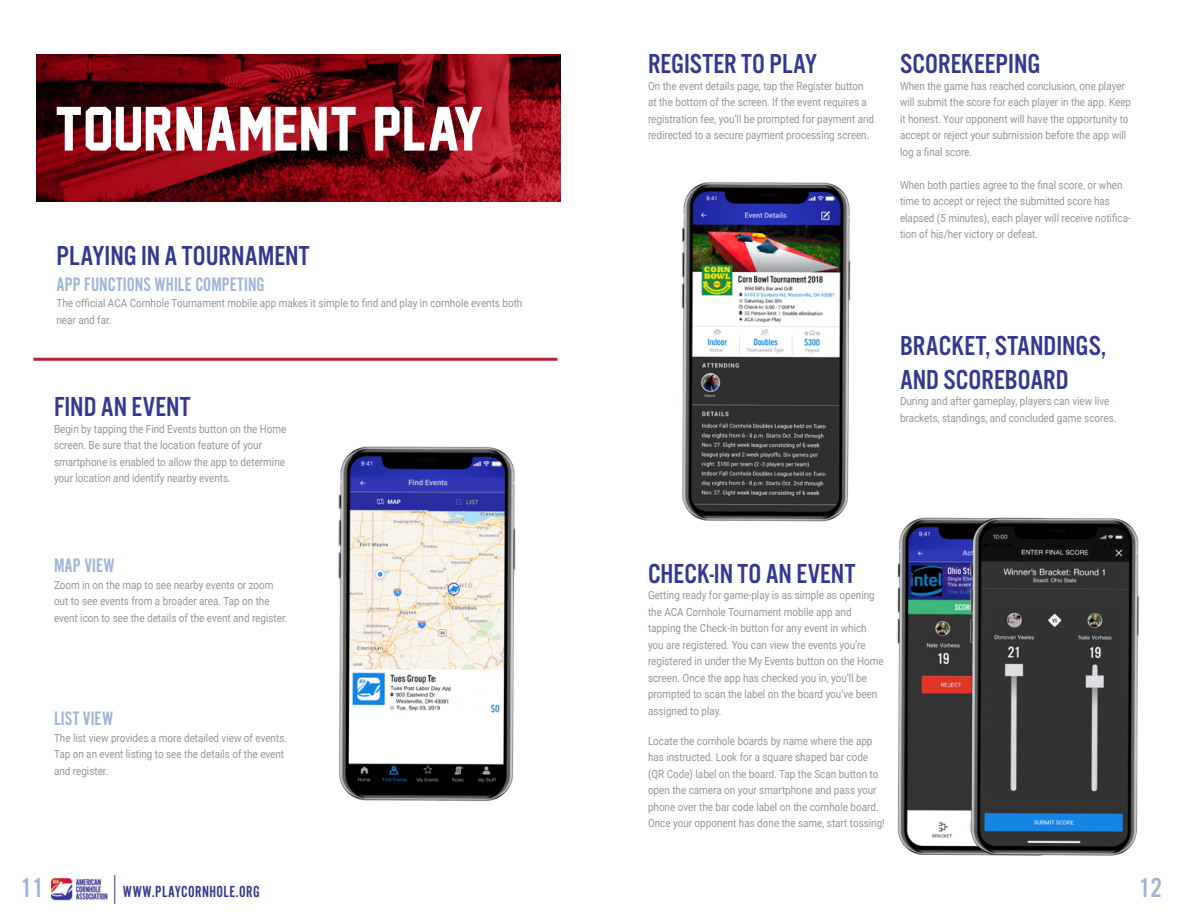
<style>
.page{position:relative;width:1188px;height:918px;background:#fff}
.page>*{position:absolute;margin:0;border:0;box-sizing:border-box;transform-origin:0 0}
.t1{font:57px "Jersey M54";letter-spacing:.015em;color:#fff}
.t2{font:28.5px/34.2px "Alternate Got No 3 D";color:#333991}
.t3{font:28.5px "Alternate Got No 3 D";color:#9fb4d7}
.t4{font:20.25px "Alternate Got No 2 D";letter-spacing:.01em;color:#9fb4d7}
.t5{font:16.65px "Alternate Got No 2 D";letter-spacing:.025em;color:#333991}
.t6{font:11.25px/16.5px "Roboto";color:#939598;scale:.88 1}
</style>
<div class="page">
<img style="left:897px;top:517px;width:52px;height:338px">
<div style="left:33px;top:358px;width:525px;height:3px;border:2px solid #bd202e"></div>
<svg style="left:36px;top:54px;width:525px;height:147px"></svg>
<img style="left:338px;top:446px;width:178px;height:355px">
<img style="left:681px;top:182px;width:170px;height:340px">
<img style="left:949px;top:517px;width:191px;height:339px">
<img style="left:52px;top:876px;width:64px;height:28px">
<div style="left:436px;top:673px;width:19px;height:10px;background:#fff"></div>
<div style="left:451px;top:683px;width:24px;height:10px;background:#fff"></div>
<h1 class="t1" style="left:55px;top:98px;width:431px">TOURNAMENT PLAY</h1>
<h2 class="t2" style="left:57px;top:239px;width:255px">PLAYING IN A TOURNAMENT</h2>
<h3 class="t4" style="left:57px;top:273px;width:210px">APP FUNCTIONS WHILE COMPETING</h3>
<p class="t6" style="left:57px;top:295px;width:531px">The official ACA Cornhole Tournament mobile app makes it simple to find and play in cornhole events both near and far.</p>
<h2 class="t2" style="left:54px;top:391px;width:138px">FIND AN EVENT</h2>
<p class="t6" style="left:54px;top:420px;width:266px">Begin by tapping the Find Events button on the Home screen. Be sure that the location feature of your smartphone is enabled to allow the app to determine your location and identify nearby events.</p>
<h3 class="t4" style="left:54px;top:555px;width:62px">MAP VIEW</h3>
<p class="t6" style="left:54px;top:576px;width:267px">Zoom in on the map to see nearby events or zoom out to see events from a broader area. Tap on the event icon to see the details of the event and register.</p>
<h3 class="t4" style="left:54px;top:708px;width:61px">LIST VIEW</h3>
<p class="t6" style="left:54px;top:729px;width:266px">The list view provides a more detailed view of events.<br>Tap on an event listing to see the details of the event and register.</p>
<h2 class="t2" style="left:648px;top:47px;width:171px">REGISTER TO PLAY</h2>
<p class="t6" style="left:648px;top:77px;width:259px">On the event details page, tap the Register button at the bottom of the screen. If the event requires a registration fee, you’ll be prompted for payment and redirected to a secure payment processing screen.</p>
<h2 class="t2" style="left:900px;top:47px;width:142px">SCOREKEEPING</h2>
<p class="t6" style="left:900px;top:77px;width:264px">When the game has reached conclusion, one player will submit the score for each player in the app. Keep it honest. Your opponent will have the opportunity to accept or reject your submission before the app will log a final score.</p>
<p class="t6" style="left:900px;top:176px;width:264px">When both parties agree to the final score, or when time to accept or reject the submitted score has elapsed (5 minutes), each player will receive notifica&shy;tion of his/her victory or defeat.</p>
<h2 class="t2" style="left:900px;top:329px;width:208px">BRACKET, STANDINGS,<br>AND SCOREBOARD</h2>
<p class="t6" style="left:900px;top:393px;width:247px">During and after gameplay, players can view live brackets, standings, and concluded game scores.</p>
<h2 class="t2" style="left:648px;top:557px;width:209px">CHECK-IN TO AN EVENT</h2>
<p class="t6" style="left:648px;top:587px;width:270px">Getting ready for game-play is as simple as opening the ACA Cornhole Tournament mobile app and tapping the Check-in button for any event in which you are registered. You can view the events you’re registered in under the My Events button on the Home screen. Once the app has checked you in, you’ll be prompted to scan the label on the board you’ve been assigned to play.</p>
<p class="t6" style="left:648px;top:732px;width:271px">Locate the cornhole boards by name where the app has instructed. Look for a square shaped bar code (QR Code) label on the board. Tap the Scan button to open the camera on your smartphone and pass your phone over the bar code label on the cornhole board.<br>Once your opponent has done the same, start tossing!</p>
<h2 class="t3" style="left:20px;top:873px;width:25px">11</h2>
<h3 class="t5" style="left:123px;top:883px;width:138px">WWW.PLAYCORNHOLE.ORG</h3>
<h2 class="t3" style="left:1139px;top:873px;width:25px">12</h2>
</div>
